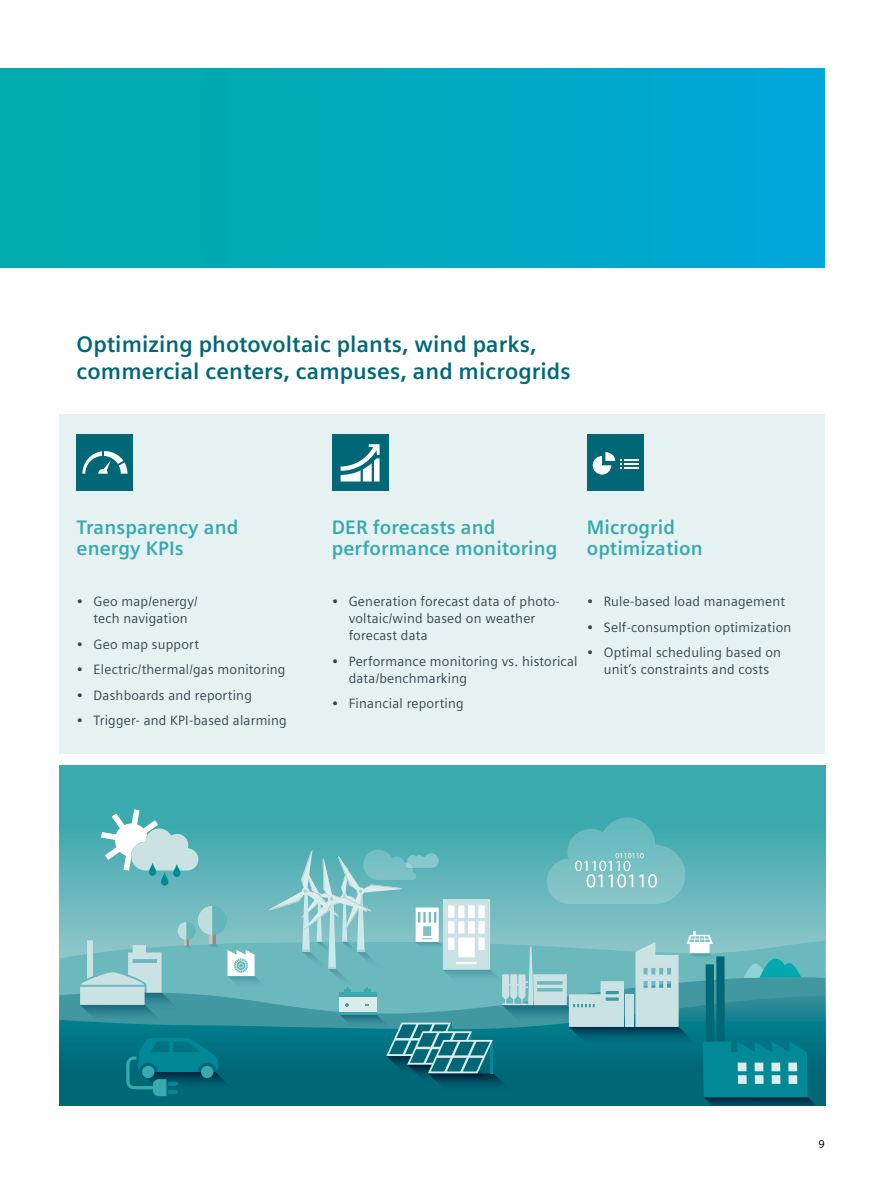
<style>
.page{position:relative;width:893px;height:1191px;background:#fff}
.page>*{position:absolute;margin:0;border:0;box-sizing:border-box;transform-origin:0 0}
.t1{font:700 22.5px/27px "Siemens Sans Global";letter-spacing:.005em;color:#006777}
.t2{font:700 19.5px/21px "Siemens Sans Global";letter-spacing:.005em;color:#38a9ae}
.t3{font:13.5px/17px "Siemens Sans Global";letter-spacing:.015em;color:#34454e;text-align:center}
.t4{font:11.25px "Siemens Sans Global";color:#000}
</style>
<div class="page">
<div style="left:0;top:68px;width:825px;height:200px;background:linear-gradient(to right,#00aaa6,#00a7d8)"></div>
<div style="left:60px;top:414px;width:765px;height:339px;background:#e6f1f1"></div>
<div style="left:587px;top:434px;width:56px;height:57px;background:#006777"></div>
<svg style="left:593px;top:452px;width:46px;height:22px"></svg>
<div style="left:332px;top:434px;width:56px;height:57px;background:#006777"></div>
<svg style="left:341px;top:444px;width:39px;height:37px"></svg>
<div style="left:77px;top:434px;width:56px;height:57px;background:#006777"></div>
<svg style="left:82px;top:451px;width:45px;height:22px"></svg>
<svg style="left:60px;top:765px;width:765px;height:340px;background:#3dabaf"></svg>
<svg style="left:60px;top:977px;width:20px;height:128px;background:#1b808d"></svg>
<svg style="left:80px;top:809px;width:745px;height:296px;background:#52a5ad"></svg>
<h1 class="t1" style="left:77px;top:330px;width:495px">Optimizing photovoltaic plants, wind parks, commercial centers, campuses, and microgrids</h1>
<h2 class="t2" style="left:77px;top:517px;width:163px">Transparency and energy KPIs</h2>
<p class="t3" style="left:77px;top:593px;width:123px">• Geo map/energy/ tech navigation</p>
<p class="t3" style="left:77px;top:636px;width:124px">• Geo map support</p>
<p class="t3" style="left:77px;top:661px;width:211px">• Electric/thermal/gas monitoring</p>
<p class="t3" style="left:77px;top:687px;width:177px">• Dashboards and reporting</p>
<p class="t3" style="left:77px;top:712px;width:212px">• Trigger- and KPI-based alarming</p>
<h2 class="t2" style="left:332px;top:517px;width:227px">DER forecasts and performance monitoring</h2>
<h2 class="t2" style="left:587px;top:517px;width:117px">Microgrid optimization</h2>
<p class="t3" style="left:349px;top:593px;width:211px;text-align:left;text-indent:-17px">• Generation forecast data of photo&shy;voltaic/wind based on weather forecast data</p>
<p class="t3" style="left:349px;top:653px;width:230px;text-align:left;text-indent:-17px">• Performance monitoring vs. historical data/benchmarking</p>
<p class="t3" style="left:332px;top:695px;width:134px">• Financial reporting</p>
<p class="t3" style="left:587px;top:593px;width:200px">• Rule-based load management</p>
<p class="t3" style="left:587px;top:619px;width:206px">• Self-consumption optimization</p>
<p class="t3" style="left:587px;top:644px;width:196px">• Optimal scheduling based on unit’s constraints and costs</p>
<p class="t4" style="left:818px;top:1136px;width:8px">9</p>
</div>
